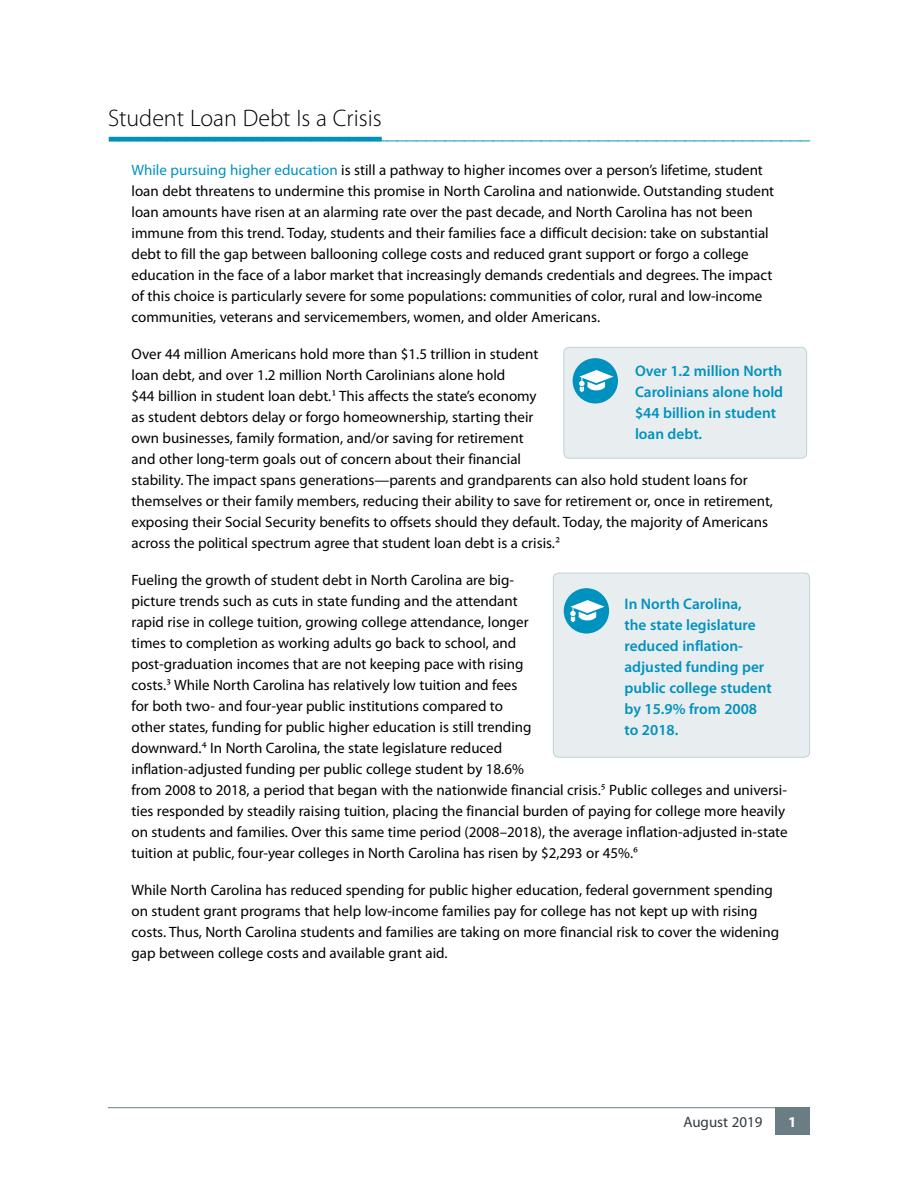
<style>
.page{position:relative;width:918px;height:1188px;background:#fff}
.page>*{position:absolute;margin:0;border:0;box-sizing:border-box;transform-origin:0 0}
.t1{font:300 24px "Myriad Pro";color:#0092be}
.t2{font:300 24px "Myriad Pro";color:#000}
.t3{font:600 15.3px/21px "Myriad Pro";color:#0092be}
.t4{font:15px/21px "Myriad Pro";color:#000}
.t5{font:15px "Myriad Pro";color:#333a42}
.t6{font:700 15px "Myriad Pro";color:#fff}
.s1{color:#0092be}
.s2{font-family:"Adobe Jenson Pro"}
</style>
<div class="page">
<hr style="left:108px;top:1107px;width:702px;height:1px;background:#6a7d84">
<div style="left:775px;top:1108px;width:35px;height:27px;background:#6a7d84"></div>
<div style="left:564px;top:347px;width:243px;height:111px;background:#e8edf0;border-radius:5px"></div>
<div style="left:563px;top:347px;width:244px;height:112px;border:1px solid #bfd2d9;border-radius:5px"></div>
<div style="left:553px;top:573px;width:257px;height:184px;background:#e8edf0;border-radius:5px"></div>
<div style="left:553px;top:573px;width:257px;height:185px;border:1px solid #bfd2d9;border-radius:5px"></div>
<hr style="left:109px;top:137px;width:273px;height:4px;background:#0092be">
<div style="left:573px;top:358px;width:45px;height:45px;background:#0092be;border-radius:50%"></div>
<svg style="left:579px;top:370px;width:34px;height:22px"></svg>
<div style="left:564px;top:588px;width:45px;height:46px;background:#0092be;border-radius:50%"></div>
<svg style="left:570px;top:600px;width:35px;height:22px"></svg>
<h1 class="t2" style="left:108px;top:104px;width:275px">Student Loan Debt Is a Crisis</h1>
<h1 class="t1" style="left:108px;top:125px;width:705px">–––––––––––––––––––––––––––––––––––––––––––––––––––––––––––––––––––––––––</h1>
<p class="t4" style="left:132px;top:159px;width:644px"><span class="s1">While pursuing higher education</span> is still a pathway to higher incomes over a person’s lifetime, student loan debt threatens to undermine this promise in North Carolina and nationwide. Outstanding student loan amounts have risen at an alarming rate over the past decade, and North Carolina has not been immune from this trend. Today, students and their families face a difficult decision: take on substantial debt to fill the gap between ballooning college costs and reduced grant support or forgo a college education in the face of a labor market that increasingly demands credentials and degrees. The impact of this choice is particularly severe for some populations: communities of color, rural and low-income communities, veterans and servicemembers, women, and older Americans.</p>
<p class="t4" style="left:132px;top:343px;width:643px">Over 44 million Americans hold more than $1.5 trillion in student<br>loan debt, and over 1.2 million North Carolinians alone hold<br>$44 billion in student loan debt.<span class="s2">1</span> This affects the state’s economy<br>as student debtors delay or forgo homeownership, starting their<br>own businesses, family formation, and/or saving for retirement<br>and other long-term goals out of concern about their financial<br>stability. The impact spans generations—parents and grandparents can also hold student loans for themselves or their family members, reducing their ability to save for retirement or, once in retirement, exposing their Social Security benefits to offsets should they default. Today, the majority of Americans across the political spectrum agree that student loan debt is a crisis.<span class="s2">2</span></p>
<p class="t4" style="left:132px;top:569px;width:658px">Fueling the growth of student debt in North Carolina are big-<br>picture trends such as cuts in state funding and the attendant<br>rapid rise in college tuition, growing college attendance, longer<br>times to completion as working adults go back to school, and<br>post-graduation incomes that are not keeping pace with rising<br>costs.<span class="s2">3</span> While North Carolina has relatively low tuition and fees<br>for both two- and four-year public institutions compared to<br>other states, funding for public higher education is still trending<br>downward.<span class="s2">4</span> In North Carolina, the state legislature reduced<br>inflation-adjusted funding per public college student by 18.6%<br>from 2008 to 2018, a period that began with the nationwide financial crisis.<span class="s2">5</span> Public colleges and universi&shy;ties responded by steadily raising tuition, placing the financial burden of paying for college more heavily on students and families. Over this same time period (2008–2018), the average inflation-adjusted in-state tuition at public, four-year colleges in North Carolina has risen by $2,293 or 45%.<span class="s2">6</span></p>
<p class="t4" style="left:132px;top:879px;width:649px">While North Carolina has reduced spending for public higher education, federal government spending on student grant programs that help low-income families pay for college has not kept up with rising costs. Thus, North Carolina students and families are taking on more financial risk to cover the widening gap between college costs and available grant aid.</p>
<p class="t3" style="left:635px;top:360px;width:150px">Over 1.2 million North<br>Carolinians alone hold $44 billion in student loan debt.</p>
<p class="t3" style="left:625px;top:593px;width:149px">In North Carolina,<br>the state legislature reduced inflation&shy;adjusted funding per public college student by 15.9% from 2008 to 2018.</p>
<p class="t5" style="left:683px;top:1113px;width:81px">August 2019</p>
<p class="t6" style="left:788px;top:1112px;width:10px">1</p>
</div>
